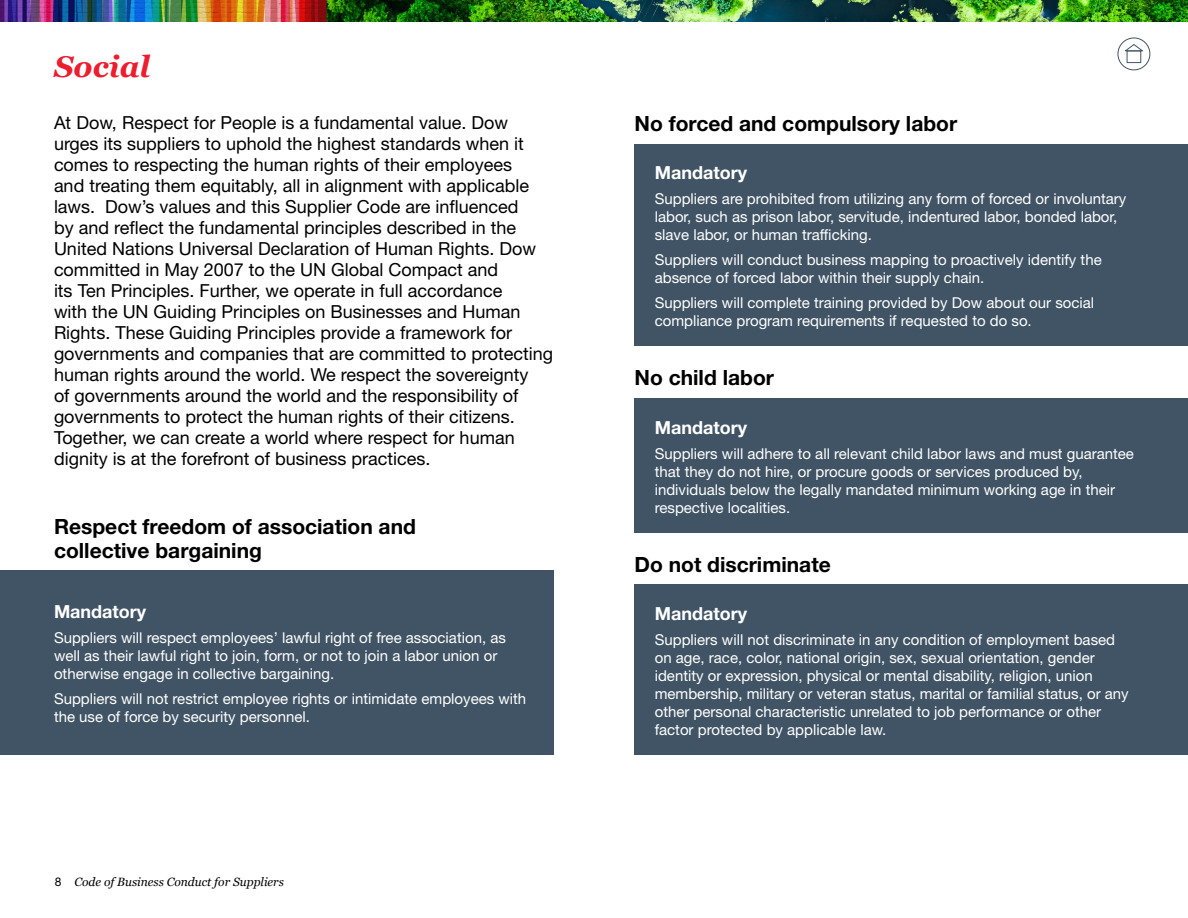
<style>
.page{position:relative;width:1188px;height:918px;background:#fff}
.page>*{position:absolute;margin:0;border:0;box-sizing:border-box;transform-origin:0 0}
.t1{font:italic 700 30px "Georgia";color:#ed1c2f}
.t2{font:700 21px/24px "Helvetica Neue LT Std";color:#000}
.t3{font:18px/21px "Helvetica Neue LT Std";color:#000}
.t4{font:700 18px "Helvetica Neue LT Std";color:#fff}
.t5{font:15px/18px "Helvetica Neue LT Std";color:#fff}
.t6{font:italic 12px "Georgia";color:#000}
.s1{font-family:"Helvetica Neue LT Std";font-style:normal}
</style>
<div class="page">
<div style="left:0;top:570px;width:554px;height:185px;background:#415465"></div>
<img style="left:0;top:0;width:1188px;height:22px">
<div style="left:634px;top:399px;width:554px;height:134px;background:#415465"></div>
<div style="left:634px;top:144px;width:554px;height:202px;background:#415465"></div>
<div style="left:634px;top:585px;width:554px;height:170px;background:#415465"></div>
<svg style="left:1118px;top:38px;width:32px;height:32px"></svg>
<div style="left:1118px;top:38px;width:32px;height:32px;border:1px solid #415465;border-radius:50%"></div>
<svg style="left:1123px;top:43px;width:22px;height:9px"></svg>
<div style="left:1127px;top:51px;width:14px;height:12px;border:1px solid #415465"></div>
<h1 class="t1" style="left:54px;top:47px;width:98px">Social</h1>
<p class="t3" style="left:54px;top:112px;width:501px">At Dow, Respect for People is a fundamental value. Dow urges its suppliers to uphold the highest standards when it comes to respecting the human rights of their employees<br>and treating them equitably, all in alignment with applicable laws. Dow’s values and this Supplier Code are influenced<br>by and reflect the fundamental principles described in the United Nations Universal Declaration of Human Rights. Dow committed in May 2007 to the UN Global Compact and<br>its Ten Principles. Further, we operate in full accordance<br>with the UN Guiding Principles on Businesses and Human Rights. These Guiding Principles provide a framework for governments and companies that are committed to protecting human rights around the world. We respect the sovereignty<br>of governments around the world and the responsibility of governments to protect the human rights of their citizens.<br>Together, we can create a world where respect for human dignity is at the forefront of business practices.</p>
<h2 class="t2" style="left:54px;top:514px;width:363px">Respect freedom of association and collective bargaining</h2>
<p class="t4" style="left:54px;top:601px;width:94px">Mandatory</p>
<p class="t5" style="left:54px;top:628px;width:453px">Suppliers will respect employees’ lawful right of free association, as well as their lawful right to join, form, or not to join a labor union or otherwise engage in collective bargaining.</p>
<p class="t5" style="left:54px;top:689px;width:474px">Suppliers will not restrict employee rights or intimidate employees with the use of force by security personnel.</p>
<p class="t6" style="left:55px;top:874px;width:231px"><span class="s1">8</span> Code of Business Conduct for Suppliers</p>
<h2 class="t2" style="left:635px;top:111px;width:324px">No forced and compulsory labor</h2>
<p class="t4" style="left:655px;top:162px;width:94px">Mandatory</p>
<p class="t5" style="left:655px;top:190px;width:473px">Suppliers are prohibited from utilizing any form of forced or involuntary labor, such as prison labor, servitude, indentured labor, bonded labor, slave labor, or human trafficking.</p>
<p class="t5" style="left:655px;top:250px;width:449px">Suppliers will conduct business mapping to proactively identify the absence of forced labor within their supply chain.</p>
<p class="t5" style="left:655px;top:293px;width:441px">Suppliers will complete training provided by Dow about our social compliance program requirements if requested to do so.</p>
<h2 class="t2" style="left:635px;top:365px;width:141px">No child labor</h2>
<p class="t4" style="left:655px;top:416px;width:94px">Mandatory</p>
<p class="t5" style="left:655px;top:444px;width:481px">Suppliers will adhere to all relevant child labor laws and must guarantee that they do not hire, or procure goods or services produced by, individuals below the legally mandated minimum working age in their respective localities.</p>
<h2 class="t2" style="left:635px;top:552px;width:198px">Do not discriminate</h2>
<p class="t4" style="left:655px;top:602px;width:94px">Mandatory</p>
<p class="t5" style="left:655px;top:630px;width:475px">Suppliers will not discriminate in any condition of employment based on age, race, color, national origin, sex, sexual orientation, gender identity or expression, physical or mental disability, religion, union membership, military or veteran status, marital or familial status, or any other personal characteristic unrelated to job performance or other factor protected by applicable law.</p>
</div>
